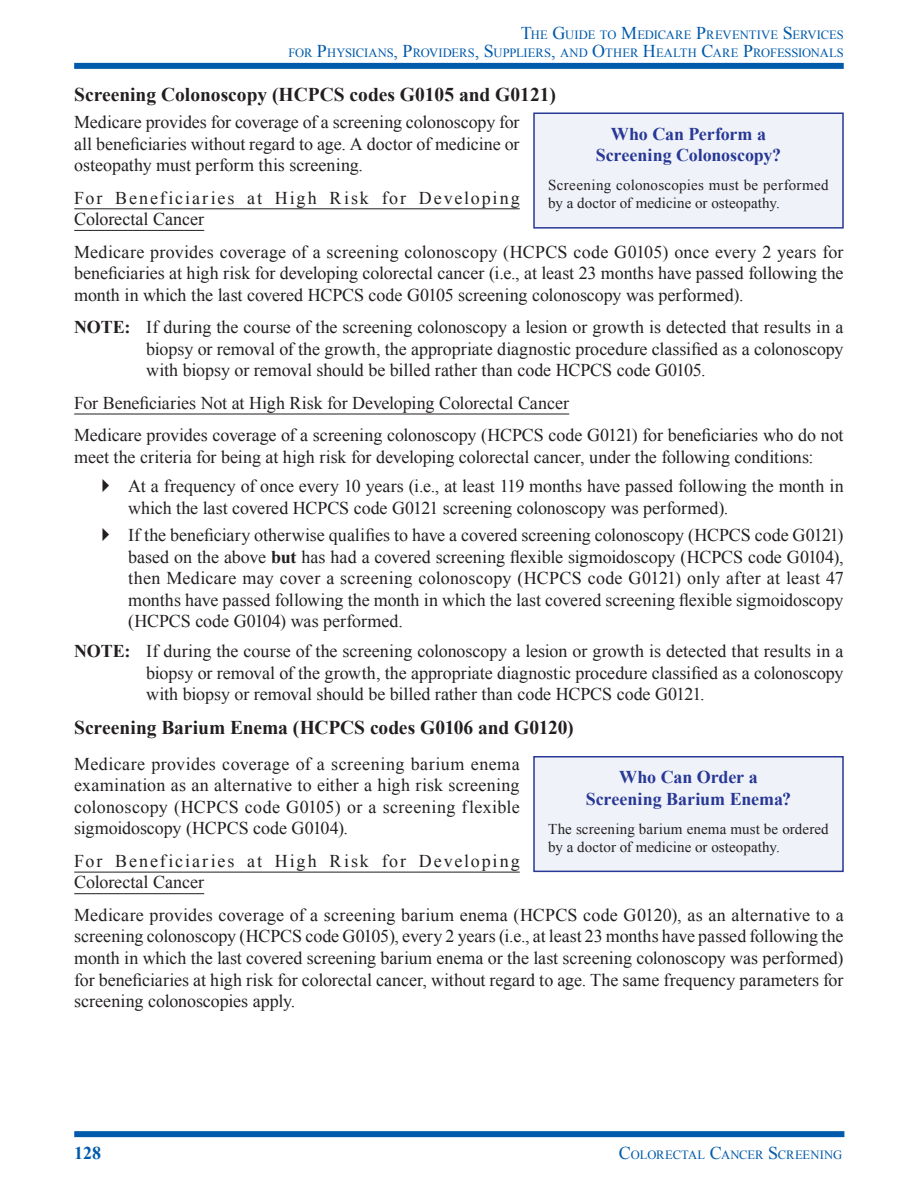
<style>
.page{position:relative;width:918px;height:1188px;background:#fff}
.page>*{position:absolute;margin:0;border:0;box-sizing:border-box;transform-origin:0 0}
.Heading_3{font:700 19.5px "Times New Roman";color:#231f20}
.Body_Text{font:18px/21.6px "Times New Roman";color:#231f20;text-align:justify}
.Bulleted_List_Level{font:18px/21.6px "Times New Roman";letter-spacing:-.005em;color:#231f20}
.Box_Header{font:700 18px/21.6px "Times New Roman";letter-spacing:-.005em;color:#273895;text-align:center}
.Body_Text-2{font:18px/21.6px "Times New Roman";letter-spacing:.095em;color:#231f20}
.Body_Text-3{font:18px "Times New Roman";letter-spacing:.105em;color:#231f20}
.t1{font:700 18px "Times New Roman";color:#015aaa}
.Box_Body_Text{font:15px/18px "Times New Roman";letter-spacing:.01em;color:#231f20}
.t2{font:12.6px/18px "Times New Roman";letter-spacing:-.005em;color:#015aaa;text-align:right}
.s1{font-size:18px}
.s2{font-weight:700}
</style>
<div class="page">
<div style="left:74px;top:63px;width:770px;height:6px;background:#015aaa"></div>
<div style="left:74px;top:1131px;width:770px;height:6px;background:#015aaa"></div>
<hr style="left:74px;top:208px;width:446px;height:1px;background:#231f20">
<hr style="left:74px;top:230px;width:130px;height:1px;background:#231f20">
<hr style="left:74px;top:414px;width:495px;height:1px;background:#231f20">
<hr style="left:74px;top:872px;width:446px;height:1px;background:#231f20">
<hr style="left:74px;top:893px;width:130px;height:1px;background:#231f20">
<div style="left:534px;top:113px;width:309px;height:115px;background:#eff2f9"></div>
<div style="left:533px;top:112px;width:311px;height:117px;border:2px solid #273895"></div>
<div style="left:534px;top:757px;width:309px;height:114px;background:#eff2f9"></div>
<div style="left:533px;top:756px;width:311px;height:116px;border:2px solid #273895"></div>
<p class="t2" style="left:288px;top:26px;width:557px"><span class="s1">T</span>HE <span class="s1">G</span>UIDE TO <span class="s1">M</span>EDICARE <span class="s1">P</span>REVENTIVE <span class="s1">S</span>ERVICES<br>FOR <span class="s1">P</span>HYSICIANS<span class="s1">, P</span>ROVIDERS<span class="s1">, S</span>UPPLIERS<span class="s1">,</span> AND <span class="s1">O</span>THER <span class="s1">H</span>EALTH <span class="s1">C</span>ARE <span class="s1">P</span>ROFESSIONALS</p>
<p class="Heading_3" style="left:74px;top:81px;width:483px">Screening Colonoscopy (HCPCS codes G0105 and G0121)</p>
<p class="Body_Text" style="left:74px;top:111px;width:447px">Medicare provides for coverage of a screening colonoscopy for all beneficiaries without regard to age. A doctor of medicine or osteopathy must perform this screening.</p>
<p class="Box_Header" style="left:596px;top:122px;width:187px">Who Can Perform a<br>Screening Colonoscopy?</p>
<p class="Box_Body_Text" style="left:548px;top:176px;width:282px">Screening colonoscopies must be performed</p>
<p class="Body_Text-3" style="left:74px;top:185px;width:447px">For Beneficiaries at High Risk for Developing</p>
<p class="Box_Body_Text" style="left:548px;top:194px;width:233px">by a doctor of medicine or osteopathy.</p>
<p class="Body_Text" style="left:74px;top:208px;width:131px">Colorectal Cancer</p>
<p class="Body_Text" style="left:74px;top:240px;width:771px">Medicare provides coverage of a screening colonoscopy (HCPCS code G0105) once every 2 years for beneficiaries at high risk for developing colorectal cancer (i.e., at least 23 months have passed following the month in which the last covered HCPCS code G0105 screening colonoscopy was performed).</p>
<p class="Body_Text" style="left:146px;top:316px;width:699px;text-indent:-72px"><span class="s2">NOTE:</span> If during the course of the screening colonoscopy a lesion or growth is detected that results in a biopsy or removal of the growth, the appropriate diagnostic procedure classified as a colonoscopy with biopsy or removal should be billed rather than code HCPCS code G0105.</p>
<p class="Body_Text" style="left:74px;top:392px;width:496px">For Beneficiaries Not at High Risk for Developing Colorectal Cancer</p>
<p class="Body_Text" style="left:74px;top:424px;width:771px">Medicare provides coverage of a screening colonoscopy (HCPCS code G0121) for beneficiaries who do not meet the criteria for being at high risk for developing colorectal cancer, under the following conditions:</p>
<p class="Bulleted_List_Level" style="left:128px;top:475px;width:717px">At a frequency of once every 10 years (i.e., at least 119 months have passed following the month in which the last covered HCPCS code G0121 screening colonoscopy was performed).</p>
<p class="Bulleted_List_Level" style="left:128px;top:524px;width:717px;text-align:justify">If the beneficiary otherwise qualifies to have a covered screening colonoscopy (HCPCS code G0121) based on the above <span class="s2">but</span> has had a covered screening flexible sigmoidoscopy (HCPCS code G0104), then Medicare may cover a screening colonoscopy (HCPCS code G0121) only after at least 47 months have passed following the month in which the last covered screening flexible sigmoidoscopy (HCPCS code G0104) was performed.</p>
<p class="Body_Text" style="left:146px;top:640px;width:699px;text-indent:-72px"><span class="s2">NOTE:</span> If during the course of the screening colonoscopy a lesion or growth is detected that results in a biopsy or removal of the growth, the appropriate diagnostic procedure classified as a colonoscopy with biopsy or removal should be billed rather than code HCPCS code G0121.</p>
<p class="Heading_3" style="left:74px;top:714px;width:501px">Screening Barium Enema (HCPCS codes G0106 and G0120)</p>
<p class="Body_Text" style="left:74px;top:753px;width:447px">Medicare provides coverage of a screening barium enema examination as an alternative to either a high risk screening colonoscopy (HCPCS code G0105) or a screening flexible sigmoidoscopy (HCPCS code G0104).</p>
<p class="Box_Header" style="left:586px;top:766px;width:207px">Who Can Order a<br>Screening Barium Enema?</p>
<p class="Box_Body_Text" style="left:548px;top:819px;width:282px">The screening barium enema must be ordered by a doctor of medicine or osteopathy.</p>
<p class="Body_Text-2" style="left:74px;top:850px;width:447px">For Beneficiaries at High Risk for Developing<br>Colorectal Cancer</p>
<p class="Body_Text" style="left:74px;top:904px;width:771px">Medicare provides coverage of a screening barium enema (HCPCS code G0120), as an alternative to a screening colonoscopy (HCPCS code G0105), every 2 years (i.e., at least 23 months have passed following the month in which the last covered screening barium enema or the last screening colonoscopy was performed) for beneficiaries at high risk for colorectal cancer, without regard to age. The same frequency parameters for screening colonoscopies apply.</p>
<p class="t1" style="left:74px;top:1140px;width:28px">128</p>
<p class="t2" style="left:619px;top:1145px;width:225px"><span class="s1">C</span>OLORECTAL <span class="s1">C</span>ANCER <span class="s1">S</span>CREENING</p>
</div>
